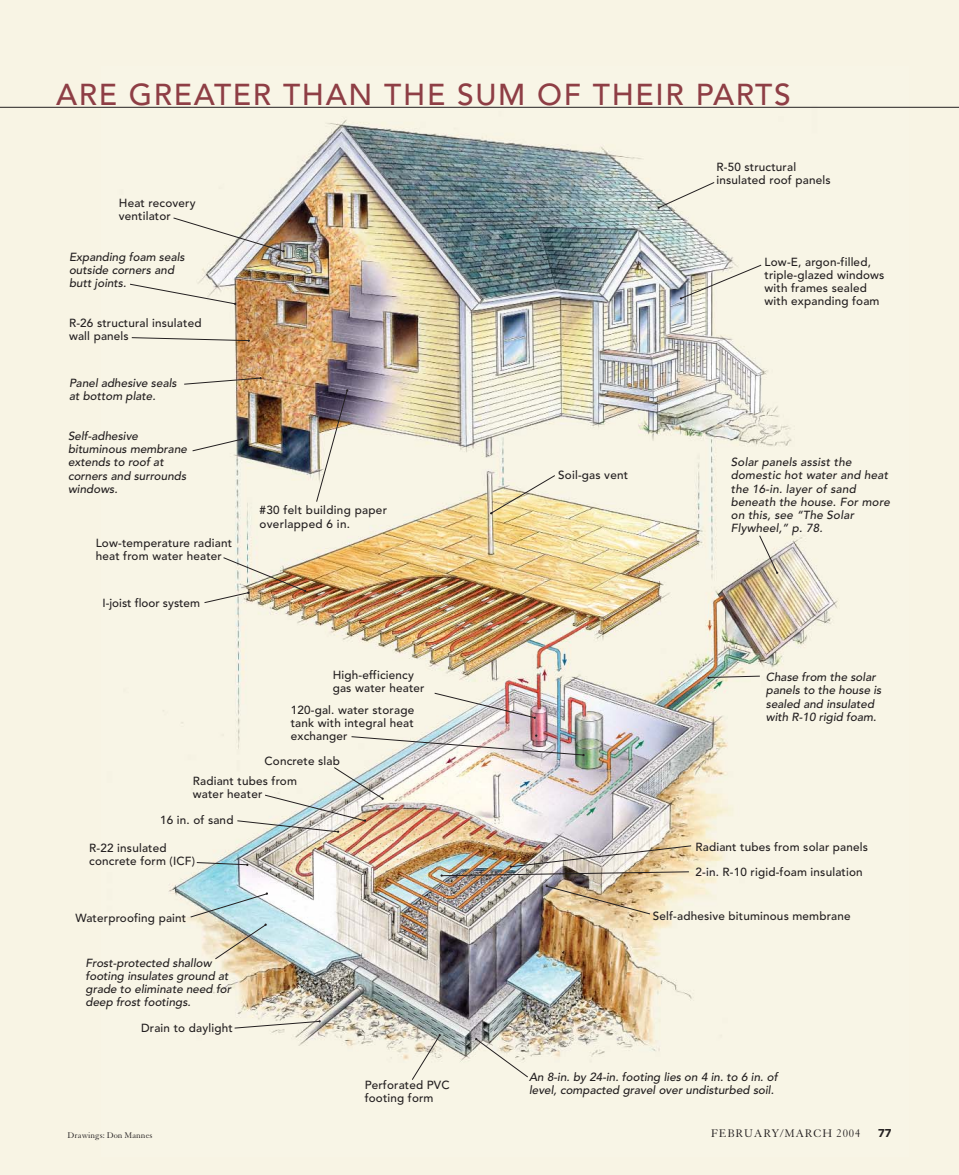
<style>
.page{position:relative;width:959px;height:1175px;background:#fff}
.page>*{position:absolute;margin:0;border:0;box-sizing:border-box;transform-origin:0 0}
.t1{font:500 30px "Avenir";letter-spacing:.055em;color:#8e3e45}
.t2{font:12px "Granjon";letter-spacing:.07em;color:#231f20}
.t3{font:500 11.7px/13.2px "Avenir";letter-spacing:.015em;color:#231f20}
.t4{font:italic 500 11.7px/13.2px "Avenir";color:#231f20}
.t5{font:900 11.25px "Avenir";color:#231f20}
.t6{font:9px "Granjon";letter-spacing:.005em;color:#231f20}
</style>
<div class="page">
<div style="left:0;top:0;width:958px;height:1174px;background:#f8f4e4"></div>
<img style="left:101px;top:106px;width:807px;height:956px">
<hr style="left:0;top:107px;width:958px;height:1px;background:#231f20">
<svg style="left:173px;top:217px;width:111px;height:35px"></svg>
<svg style="left:129px;top:283px;width:108px;height:22px"></svg>
<svg style="left:131px;top:337px;width:119px;height:5px"></svg>
<svg style="left:183px;top:377px;width:79px;height:8px"></svg>
<svg style="left:316px;top:389px;width:32px;height:113px"></svg>
<svg style="left:489px;top:474px;width:67px;height:41px"></svg>
<svg style="left:758px;top:534px;width:20px;height:40px"></svg>
<svg style="left:707px;top:675px;width:53px;height:4px"></svg>
<svg style="left:679px;top:264px;width:83px;height:35px"></svg>
<svg style="left:657px;top:181px;width:58px;height:28px"></svg>
<svg style="left:192px;top:438px;width:51px;height:14px"></svg>
<svg style="left:475px;top:1038px;width:54px;height:40px"></svg>
<img style="left:440px;top:845px;width:252px;height:31px">
<img style="left:545px;top:885px;width:106px;height:29px">
<img style="left:236px;top:766px;width:148px;height:66px">
<svg style="left:196px;top:861px;width:52px;height:5px"></svg>
<img style="left:190px;top:892px;width:78px;height:68px">
<svg style="left:234px;top:1020px;width:87px;height:8px"></svg>
<svg style="left:411px;top:1034px;width:30px;height:46px"></svg>
<svg style="left:434px;top:692px;width:102px;height:27px"></svg>
<img style="left:351px;top:734px;width:233px;height:22px">
<img style="left:204px;top:556px;width:102px;height:47px">
<h1 class="t1" style="left:56px;top:82px;width:736px">ARE GREATER THAN THE SUM OF THEIR PARTS</h1>
<p class="t3" style="left:119px;top:198px;width:78px">Heat recovery ventilator</p>
<p class="t4" style="left:69px;top:251px;width:117px">Expanding foam seals outside corners and butt joints.</p>
<p class="t3" style="left:69px;top:318px;width:134px">R-26 structural insulated wall panels</p>
<p class="t4" style="left:69px;top:378px;width:109px">Panel adhesive seals at bottom plate.</p>
<p class="t4" style="left:68px;top:430px;width:120px">Self-adhesive bituminous membrane extends to roof at corners and surrounds windows.</p>
<p class="t3" style="left:96px;top:537px;width:138px">Low-temperature radiant heat from water heater</p>
<p class="t3" style="left:102px;top:597px;width:99px">I-joist floor system</p>
<p class="t3" style="left:259px;top:505px;width:129px">#30 felt building paper overlapped 6 in.</p>
<p class="t3" style="left:333px;top:669px;width:93px">High-efficiency gas water heater</p>
<p class="t3" style="left:291px;top:704px;width:125px;text-align:justify">120-gal. water storage tank with integral heat exchanger</p>
<p class="t3" style="left:264px;top:755px;width:77px">Concrete slab</p>
<p class="t3" style="left:193px;top:775px;width:106px">Radiant tubes from water heater</p>
<p class="t3" style="left:160px;top:814px;width:75px">16 in. of sand</p>
<p class="t3" style="left:89px;top:842px;width:107px">R-22 insulated concrete form (ICF)</p>
<p class="t3" style="left:75px;top:912px;width:112px">Waterproofing paint</p>
<p class="t4" style="left:85px;top:957px;width:147px">Frost-protected shallow footing insulates ground at grade to eliminate need for deep frost footings.</p>
<p class="t3" style="left:141px;top:1022px;width:93px">Drain to daylight</p>
<p class="t3" style="left:364px;top:1079px;width:87px">Perforated PVC footing form</p>
<p class="t3" style="left:716px;top:162px;width:116px">R-50 structural insulated roof panels</p>
<p class="t3" style="left:764px;top:256px;width:121px">Low-E, argon-filled, triple-glazed windows with frames sealed with expanding foam</p>
<p class="t3" style="left:558px;top:469px;width:71px">Soil-gas vent</p>
<p class="t4" style="left:730px;top:457px;width:160px">Solar panels assist the domestic hot water and heat the 16-in. layer of sand beneath the house. For more on this, see “The Solar<br>Flywheel,” p. 78.</p>
<p class="t4" style="left:765px;top:671px;width:117px">Chase from the solar panels to the house is sealed and insulated with R-10 rigid foam.</p>
<p class="t3" style="left:695px;top:841px;width:174px">Radiant tubes from solar panels</p>
<p class="t3" style="left:695px;top:866px;width:169px">2-in. R-10 rigid-foam insulation</p>
<p class="t3" style="left:652px;top:910px;width:199px">Self-adhesive bituminous membrane</p>
<p class="t4" style="left:529px;top:1071px;width:250px">An 8-in. by 24-in. footing lies on 4 in. to 6 in. of level, compacted gravel over undisturbed soil.</p>
<p class="t6" style="left:68px;top:1131px;width:86px">Drawings: Don Mannes</p>
<p class="t2" style="left:711px;top:1128px;width:151px">FEBRUARY/MARCH 2004</p>
<p class="t5" style="left:878px;top:1128px;width:15px">77</p>
</div>
